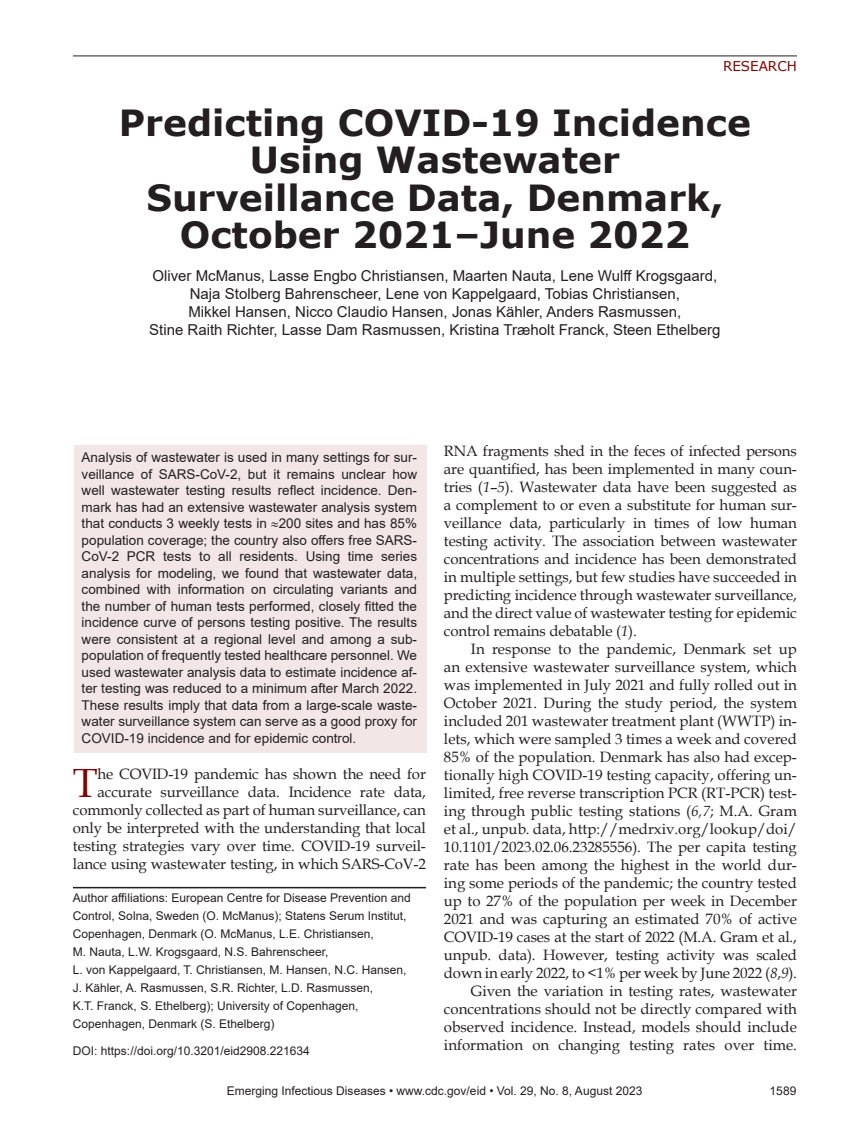
<style>
.page{position:relative;width:851px;height:1134px;background:#fff}
.page>*{position:absolute;margin:0;border:0;box-sizing:border-box;transform-origin:0 0}
.t1{font:40.8px "Book Antiqua";color:#820301}
.t2{font:700 36px/37.5px "Verdana";color:#231f20;text-align:center}
.t3{font:15px/18px "Book Antiqua";color:#231f20;text-align:right}
.t4{font:15px/18px "Arial";color:#231f20;text-align:center}
.t5{font:13.5px/16.5px "Arial";color:#231f20;text-align:justify}
.t6{font:13.5px "Verdana";color:#820301}
.t7{font:12px/18px "Arial";color:#231f20}
.s1{font-style:italic}
</style>
<div class="page">
<div style="left:74px;top:446px;width:353px;height:307px;background:#f2e6e6"></div>
<hr style="left:73px;top:887px;width:353px;height:1px;background:#231f20">
<hr style="left:73px;top:56px;width:723px;height:1px;background:#231f20">
<p class="t6" style="left:723px;top:57px;width:75px">RESEARCH</p>
<h2 class="t2" style="left:119px;top:103px;width:633px">Predicting COVID-19 Incidence<br>Using Wastewater<br>Surveillance Data, Denmark,<br>October 2021–June 2022</h2>
<p class="t4" style="left:149px;top:267px;width:573px">Oliver McManus, Lasse Engbo Christiansen, Maarten Nauta, Lene Wulff Krogsgaard, Naja Stolberg Bahrenscheer, Lene von Kappelgaard, Tobias Christiansen,<br>Mikkel Hansen, Nicco Claudio Hansen, Jonas Kähler, Anders Rasmussen,<br>Stine Raith Richter, Lasse Dam Rasmussen, Kristina Træholt Franck, Steen Ethelberg</p>
<p class="t5" style="left:82px;top:449px;width:337px">Analysis of wastewater is used in many settings for sur&shy;veillance of SARS-CoV-2, but it remains unclear how well wastewater testing results reflect incidence. Den&shy;mark has had an extensive wastewater analysis system that conducts 3 weekly tests in ≈200 sites and has 85% population coverage; the country also offers free SARS-CoV-2 PCR tests to all residents. Using time series analysis for modeling, we found that wastewater data, combined with information on circulating variants and the number of human tests performed, closely fitted the incidence curve of persons testing positive. The results were consistent at a regional level and among a sub&shy;population of frequently tested healthcare personnel. We used wastewater analysis data to estimate incidence af&shy;ter testing was reduced to a minimum after March 2022.<br>These results imply that data from a large-scale waste&shy;water surveillance system can serve as a good proxy for COVID-19 incidence and for epidemic control.</p>
<p class="t3" style="left:73px;top:764px;width:354px">he COVID-19 pandemic has shown the need for accurate surveillance data. Incidence rate data, commonly collected as part of human surveillance, can only be interpreted with the understanding that local testing strategies vary over time. COVID-19 surveil&shy;lance using wastewater testing, in which SARS-CoV-2</p>
<h1 class="t1" style="left:73px;top:755px;width:26px">T</h1>
<p class="t7" style="left:73px;top:889px;width:339px">Author affiliations: European Centre for Disease Prevention and Control, Solna, Sweden (O. McManus); Statens Serum Institut, Copenhagen, Denmark (O. McManus, L.E. Christiansen,<br>M. Nauta, L.W. Krogsgaard, N.S. Bahrenscheer,<br>L. von Kappelgaard, T. Christiansen, M. Hansen, N.C. Hansen, J. Kähler, A. Rasmussen, S.R. Richter, L.D. Rasmussen,<br>K.T. Franck, S. Ethelberg); University of Copenhagen, Copenhagen, Denmark (S. Ethelberg)</p>
<p class="t7" style="left:73px;top:1042px;width:238px">DOI: https://doi.org/10.3201/eid2908.221634</p>
<p class="t3" style="left:444px;top:442px;width:354px;text-align:justify">RNA fragments shed in the feces of infected persons are quantified, has been implemented in many coun&shy;tries (<span class="s1">1</span>–<span class="s1">5</span>). Wastewater data have been suggested as a complement to or even a substitute for human sur&shy;veillance data, particularly in times of low human testing activity. The association between wastewater concentrations and incidence has been demonstrated in multiple settings, but few studies have succeeded in predicting incidence through wastewater surveillance, and the direct value of wastewater testing for epidemic control remains debatable (<span class="s1">1</span>).</p>
<p class="t3" style="left:444px;top:640px;width:354px">In response to the pandemic, Denmark set up<br>an extensive wastewater surveillance system, which was implemented in July 2021 and fully rolled out in October 2021. During the study period, the system included 201 wastewater treatment plant (WWTP) in&shy;lets, which were sampled 3 times a week and covered 85% of the population. Denmark has also had excep&shy;tionally high COVID-19 testing capacity, offering un&shy;limited, free reverse transcription PCR (RT-PCR) test&shy;ing through public testing stations (<span class="s1">6,7</span>; M.A. Gram et al., unpub. data, http://medrxiv.org/lookup/doi/ 10.1101/2023.02.06.23285556). The per capita testing rate has been among the highest in the world dur&shy;ing some periods of the pandemic; the country tested up to 27% of the population per week in December 2021 and was capturing an estimated 70% of active COVID-19 cases at the start of 2022 (M.A. Gram et al., unpub. data). However, testing activity was scaled down in early 2022, to &lt;1% per week by June 2022 (<span class="s1">8</span>,<span class="s1">9</span>).<br>Given the variation in testing rates, wastewater concentrations should not be directly compared with observed incidence. Instead, models should include information on changing testing rates over time.</p>
<p class="t7" style="left:227px;top:1082px;width:417px">Emerging Infectious Diseases • www.cdc.gov/eid • Vol. 29, No. 8, August 2023</p>
<p class="t7" style="left:769px;top:1082px;width:28px">1589</p>
</div>
